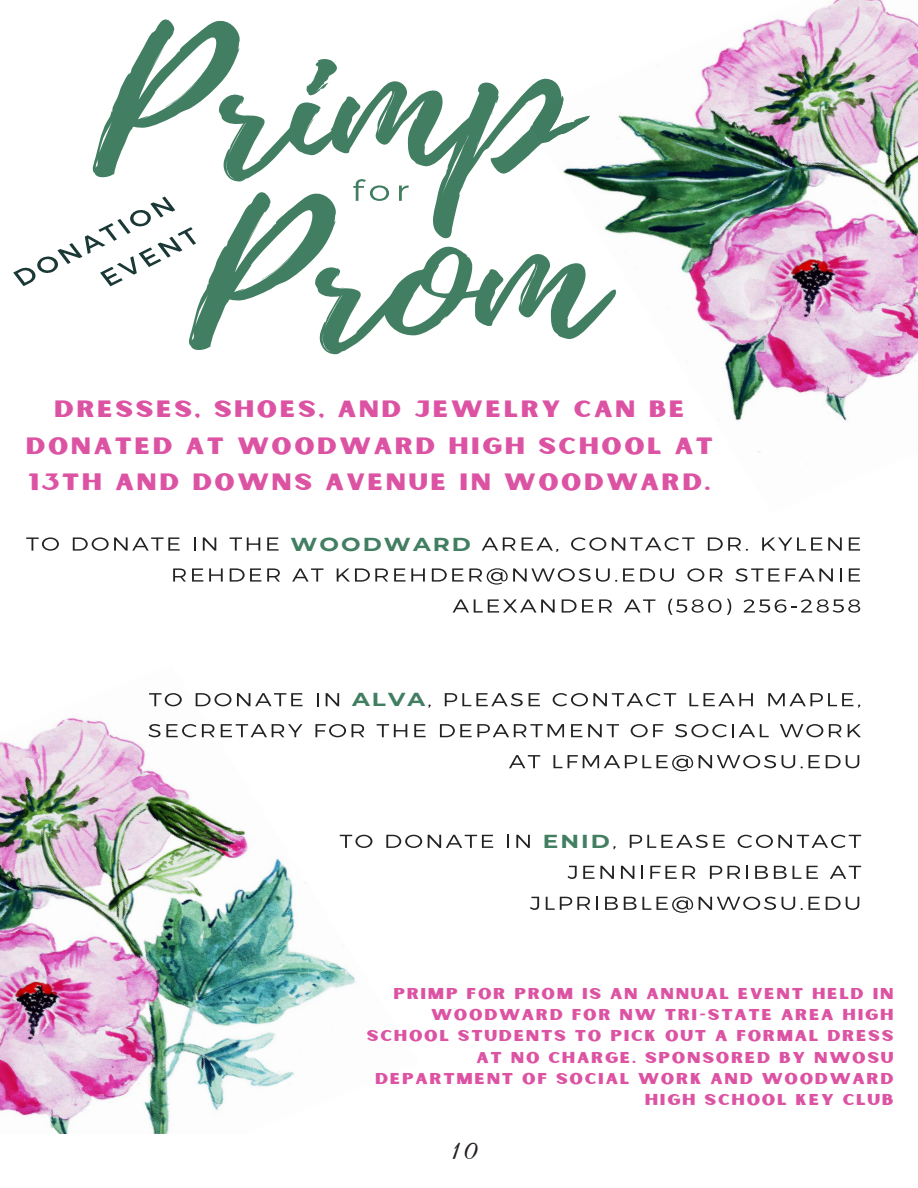
<style>
.page{position:relative;width:918px;height:1188px;background:#fff}
.page>*{position:absolute;margin:0;border:0;box-sizing:border-box;transform-origin:0 0}
.t1{font:36px "Coronet";color:#231f20}
.t2{font:22.5px/36.6px "Sunborn Sans One";letter-spacing:.09em;color:#dc53a3;text-align:center;scale:1.23 1}
.t3{font:700 18.75px "Montserrat";letter-spacing:.09em;color:#427e62;scale:1.23 1}
.t4{font:15px/21.3px "Sunborn Sans One";letter-spacing:.09em;color:#dc53a3;text-align:right;scale:1.23 1}
</style>
<div class="page">
<svg style="left:13px;top:19px;width:511px;height:336px"></svg>
<svg style="left:392px;top:835px;width:30px;height:13px"></svg>
<svg style="left:428px;top:835px;width:65px;height:13px"></svg>
<svg style="left:508px;top:835px;width:1px;height:13px"></svg>
<svg style="left:516px;top:835px;width:14px;height:13px"></svg>
<svg style="left:630px;top:835px;width:78px;height:13px"></svg>
<svg style="left:714px;top:835px;width:11px;height:13px"></svg>
<svg style="left:738px;top:835px;width:123px;height:13px"></svg>
<svg style="left:568px;top:866px;width:9px;height:13px"></svg>
<svg style="left:583px;top:866px;width:31px;height:13px"></svg>
<svg style="left:621px;top:866px;width:13px;height:13px"></svg>
<svg style="left:641px;top:866px;width:2px;height:13px"></svg>
<svg style="left:650px;top:866px;width:27px;height:13px"></svg>
<svg style="left:683px;top:866px;width:12px;height:13px"></svg>
<svg style="left:710px;top:866px;width:30px;height:13px"></svg>
<svg style="left:746px;top:866px;width:2px;height:13px"></svg>
<svg style="left:755px;top:866px;width:13px;height:13px"></svg>
<svg style="left:774px;top:866px;width:13px;height:13px"></svg>
<svg style="left:793px;top:866px;width:25px;height:13px"></svg>
<svg style="left:830px;top:866px;width:31px;height:13px"></svg>
<svg style="left:530px;top:897px;width:9px;height:13px"></svg>
<svg style="left:546px;top:897px;width:44px;height:13px"></svg>
<svg style="left:596px;top:897px;width:2px;height:13px"></svg>
<svg style="left:605px;top:897px;width:13px;height:13px"></svg>
<svg style="left:624px;top:897px;width:27px;height:13px"></svg>
<svg style="left:657px;top:897px;width:36px;height:16px"></svg>
<svg style="left:699px;top:897px;width:77px;height:13px"></svg>
<svg style="left:782px;top:897px;width:13px;height:13px"></svg>
<svg style="left:809px;top:897px;width:11px;height:13px"></svg>
<svg style="left:826px;top:897px;width:33px;height:13px"></svg>
<img style="left:524px;top:19px;width:394px;height:320px">
<img style="left:802px;top:0;width:116px;height:134px">
<img style="left:884px;top:119px;width:34px;height:68px">
<img style="left:689px;top:304px;width:203px;height:149px">
<img style="left:874px;top:287px;width:44px;height:88px">
<img style="left:531px;top:98px;width:59px;height:45px">
<img style="left:0;top:693px;width:392px;height:326px">
<img style="left:0;top:854px;width:174px;height:280px">
<img style="left:0;top:947px;width:116px;height:187px">
<img style="left:0;top:1041px;width:58px;height:93px">
<img style="left:160px;top:1019px;width:134px;height:115px">
<svg style="left:26px;top:537px;width:33px;height:14px"></svg>
<svg style="left:73px;top:537px;width:107px;height:14px"></svg>
<svg style="left:194px;top:537px;width:2px;height:14px"></svg>
<svg style="left:203px;top:537px;width:13px;height:14px"></svg>
<svg style="left:230px;top:537px;width:30px;height:14px"></svg>
<svg style="left:267px;top:537px;width:12px;height:14px"></svg>
<svg style="left:482px;top:537px;width:33px;height:14px"></svg>
<svg style="left:522px;top:537px;width:36px;height:15px"></svg>
<svg style="left:571px;top:537px;width:35px;height:14px"></svg>
<svg style="left:612px;top:537px;width:83px;height:14px"></svg>
<svg style="left:708px;top:537px;width:40px;height:14px"></svg>
<svg style="left:762px;top:537px;width:60px;height:14px"></svg>
<svg style="left:828px;top:537px;width:14px;height:14px"></svg>
<svg style="left:849px;top:537px;width:11px;height:14px"></svg>
<svg style="left:173px;top:568px;width:13px;height:14px"></svg>
<svg style="left:192px;top:568px;width:11px;height:14px"></svg>
<svg style="left:209px;top:568px;width:14px;height:14px"></svg>
<svg style="left:230px;top:568px;width:31px;height:14px"></svg>
<svg style="left:267px;top:568px;width:13px;height:14px"></svg>
<svg style="left:292px;top:568px;width:31px;height:14px"></svg>
<svg style="left:337px;top:568px;width:51px;height:14px"></svg>
<svg style="left:394px;top:568px;width:11px;height:14px"></svg>
<svg style="left:411px;top:568px;width:14px;height:14px"></svg>
<svg style="left:432px;top:568px;width:185px;height:17px"></svg>
<svg style="left:623px;top:568px;width:11px;height:14px"></svg>
<svg style="left:640px;top:568px;width:34px;height:14px"></svg>
<svg style="left:687px;top:568px;width:17px;height:14px"></svg>
<svg style="left:710px;top:568px;width:13px;height:14px"></svg>
<svg style="left:735px;top:568px;width:45px;height:14px"></svg>
<svg style="left:786px;top:568px;width:47px;height:14px"></svg>
<svg style="left:840px;top:568px;width:2px;height:14px"></svg>
<svg style="left:849px;top:568px;width:11px;height:14px"></svg>
<svg style="left:453px;top:599px;width:102px;height:14px"></svg>
<svg style="left:562px;top:599px;width:31px;height:14px"></svg>
<svg style="left:599px;top:599px;width:13px;height:14px"></svg>
<svg style="left:624px;top:599px;width:31px;height:14px"></svg>
<svg style="left:668px;top:599px;width:53px;height:16px"></svg>
<svg style="left:727px;top:599px;width:4px;height:16px"></svg>
<svg style="left:744px;top:599px;width:116px;height:14px"></svg>
<svg style="left:149px;top:693px;width:33px;height:13px"></svg>
<svg style="left:196px;top:693px;width:35px;height:13px"></svg>
<svg style="left:237px;top:693px;width:66px;height:13px"></svg>
<svg style="left:317px;top:693px;width:2px;height:13px"></svg>
<svg style="left:326px;top:693px;width:13px;height:13px"></svg>
<svg style="left:445px;top:693px;width:78px;height:13px"></svg>
<svg style="left:529px;top:693px;width:11px;height:13px"></svg>
<svg style="left:553px;top:693px;width:123px;height:13px"></svg>
<svg style="left:689px;top:693px;width:9px;height:13px"></svg>
<svg style="left:704px;top:693px;width:49px;height:13px"></svg>
<svg style="left:768px;top:693px;width:92px;height:15px"></svg>
<svg style="left:148px;top:724px;width:48px;height:13px"></svg>
<svg style="left:202px;top:724px;width:13px;height:13px"></svg>
<svg style="left:221px;top:724px;width:81px;height:13px"></svg>
<svg style="left:315px;top:724px;width:31px;height:13px"></svg>
<svg style="left:352px;top:724px;width:12px;height:13px"></svg>
<svg style="left:377px;top:724px;width:30px;height:13px"></svg>
<svg style="left:414px;top:724px;width:12px;height:13px"></svg>
<svg style="left:440px;top:724px;width:124px;height:13px"></svg>
<svg style="left:571px;top:724px;width:11px;height:13px"></svg>
<svg style="left:588px;top:724px;width:31px;height:13px"></svg>
<svg style="left:631px;top:724px;width:32px;height:13px"></svg>
<svg style="left:675px;top:724px;width:94px;height:13px"></svg>
<svg style="left:780px;top:724px;width:43px;height:13px"></svg>
<svg style="left:829px;top:724px;width:13px;height:13px"></svg>
<svg style="left:848px;top:724px;width:13px;height:13px"></svg>
<svg style="left:509px;top:755px;width:31px;height:13px"></svg>
<svg style="left:553px;top:755px;width:9px;height:13px"></svg>
<svg style="left:568px;top:755px;width:83px;height:13px"></svg>
<svg style="left:657px;top:755px;width:36px;height:16px"></svg>
<svg style="left:699px;top:755px;width:77px;height:13px"></svg>
<svg style="left:782px;top:755px;width:13px;height:13px"></svg>
<svg style="left:809px;top:755px;width:11px;height:13px"></svg>
<svg style="left:826px;top:755px;width:33px;height:13px"></svg>
<h2 class="t2" style="left:26px;top:389px;width:560px">DRESSES, SHOES, AND JEWELRY CAN BE<br>DONATED AT WOODWARD HIGH SCHOOL AT<br>13TH AND DOWNS AVENUE IN WOODWARD.</h2>
<p class="t3" style="left:290px;top:530px;width:148px">WOODWARD</p>
<p class="t3" style="left:352px;top:686px;width:61px">ALVA</p>
<p class="t3" style="left:543px;top:828px;width:56px">ENID</p>
<p class="t4" style="left:367px;top:982px;width:430px">PRIMP FOR PROM IS AN ANNUAL EVENT HELD IN WOODWARD FOR NW TRI-STATE AREA HIGH SCHOOL STUDENTS TO PICK OUT A FORMAL DRESS AT NO CHARGE. SPONSORED BY NWOSU DEPARTMENT OF SOCIAL WORK AND WOODWARD HIGH SCHOOL KEY CLUB</p>
<h1 class="t1" style="left:444px;top:1125px;width:31px">10</h1>
</div>
